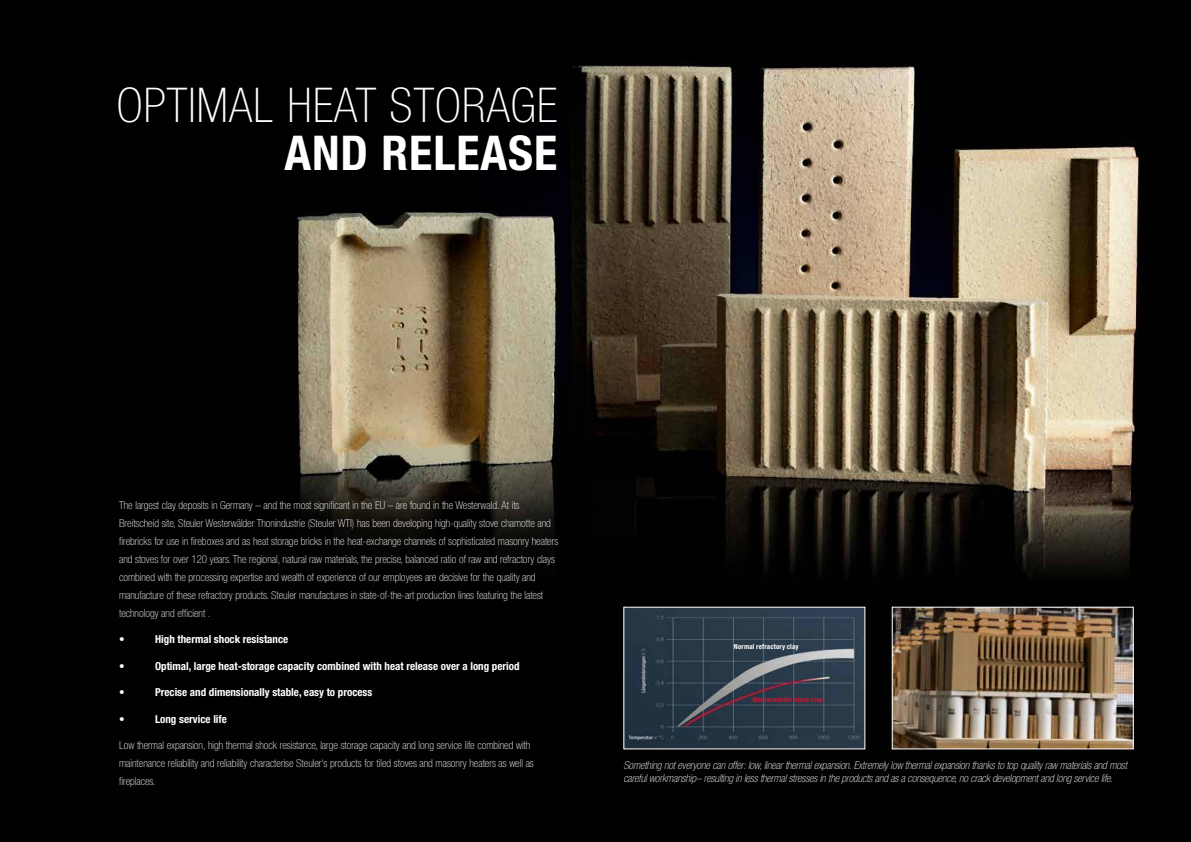
<style>
.page{position:relative;width:1191px;height:842px;background:#fff}
.page>*{position:absolute;margin:0;border:0;box-sizing:border-box;transform-origin:0 0}
.t1{font:100 condensed 48px "Helvetica Neue LT Std";letter-spacing:.02em;color:#fff}
.t2{font:700 condensed 48px "Helvetica Neue LT Std";letter-spacing:.02em;color:#fff}
.t3{font:100 condensed 11px/18px "Helvetica Neue LT Std";color:#fff}
.t4{font:italic 100 condensed 11px/13.2px "Helvetica Neue LT Std";letter-spacing:-.01em;color:#fff}
.t5{font:700 condensed 11px "Helvetica Neue LT Std";color:#fff}
.t6{font:700 condensed 7px "Helvetica Neue LT Std";letter-spacing:.02em;color:#d51130}
.t7{font:700 condensed 7px "Helvetica Neue LT Std";letter-spacing:.02em;color:#fff}
</style>
<div class="page">
<img style="left:0;top:0;width:1191px;height:842px">
<img style="left:625px;top:609px;width:238px;height:138px">
<div style="left:110px;top:86px;width:448px;height:95px;background:#000"></div>
<img style="left:893px;top:609px;width:238px;height:138px">
<div style="left:891px;top:607px;width:242px;height:142px;border:1px solid #fff"></div>
<h1 class="t1" style="left:117px;top:78px;width:442px">OPTIMAL HEAT STORAGE</h1>
<h1 class="t2" style="left:284px;top:124px;width:274px">AND RELEASE</h1>
<p class="t3" style="left:119px;top:496px;width:440px">The largest clay deposits in Germany – and the most significant in the EU – are found in the Westerwald. At its Breitscheid site, Steuler Westerwälder Thonindustrie (Steuler WTI) has been developing high-quality stove chamotte and firebricks for use in fireboxes and as heat storage bricks in the heat-exchange channels of sophisticated masonry heaters and stoves for over 120 years. The regional, natural raw materials, the precise, balanced ratio of raw and refractory clays combined with the processing expertise and wealth of experience of our employees are decisive for the quality and manufacture of these refractory products. Steuler manufactures in state-of-the-art production lines featuring the latest technology and efficient .</p>
<p class="t3" style="left:119px;top:630px;width:7px">•</p>
<p class="t5" style="left:155px;top:633px;width:135px">High thermal shock resistance</p>
<p class="t5" style="left:119px;top:659px;width:7px">•</p>
<p class="t5" style="left:155px;top:659px;width:366px">Optimal, large heat-storage capacity combined with heat release over a long period</p>
<p class="t5" style="left:119px;top:686px;width:7px">•</p>
<p class="t5" style="left:155px;top:686px;width:219px">Precise and dimensionally stable, easy to process</p>
<p class="t5" style="left:119px;top:712px;width:7px">•</p>
<p class="t5" style="left:155px;top:712px;width:73px">Long service life</p>
<p class="t3" style="left:119px;top:736px;width:416px">Low thermal expansion, high thermal shock resistance, large storage capacity and long service life combined with maintenance reliability and reliability characterise Steuler‘s products for tiled stoves and masonry heaters as well as fireplaces.</p>
<p class="t7" style="left:734px;top:642px;width:66px">Normal refractory clay</p>
<p class="t6" style="left:752px;top:695px;width:72px">Westerwälder stove clay</p>
<p class="t4" style="left:623px;top:759px;width:505px">Something not everyone can offer: low, linear thermal expansion. Extremely low thermal expansion thanks to top quality raw materials and most careful workmanship– resulting in less thermal stresses in the products and as a consequence, no crack development and long service life.</p>
</div>
